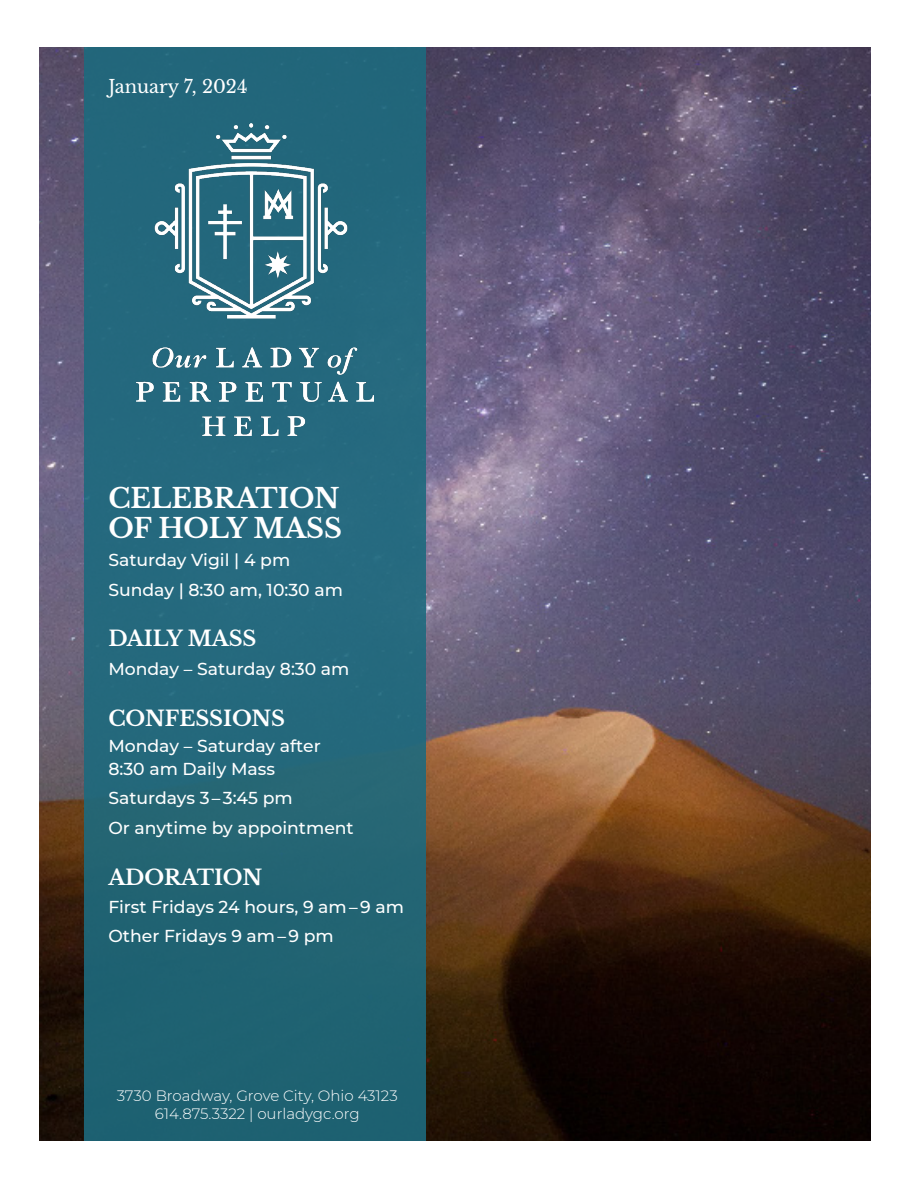
<style>
.page{position:relative;width:918px;height:1188px;background:#fff}
.page>*{position:absolute;margin:0;border:0;box-sizing:border-box;transform-origin:0 0}
.t1{font:700 27px/30px "Libre Baskerville";color:#fff}
.Section{font:700 21px "Libre Baskerville";color:#fff}
.t2{font:18px "Libre Baskerville";color:#fff}
.Text{font:500 17.25px/22.5px "Montserrat";color:#fff}
.t3{font:300 15px "Montserrat";color:#fff}
</style>
<div class="page">
<img style="left:39px;top:47px;width:832px;height:1094px">
<div style="left:84px;top:47px;width:342px;height:1094px;background:#24677b"></div>
<img style="left:136px;top:123px;width:238px;height:313px">
<p class="t2" style="left:108px;top:76px;width:141px">January 7, 2024</p>
<p class="t1" style="left:108px;top:483px;width:235px">CELEBRATION<br>OF HOLY MASS</p>
<p class="Text" style="left:108px;top:548px;width:183px">Saturday Vigil | 4 pm</p>
<p class="Text" style="left:108px;top:578px;width:236px">Sunday | 8:30 am, 10:30 am</p>
<p class="Section" style="left:108px;top:626px;width:150px">DAILY MASS</p>
<p class="Text" style="left:108px;top:657px;width:243px">Monday – Saturday 8:30 am</p>
<p class="Section" style="left:108px;top:705px;width:178px">CONFESSIONS</p>
<p class="Text" style="left:108px;top:734px;width:214px">Monday – Saturday after<br>8:30 am Daily Mass</p>
<p class="Text" style="left:108px;top:786px;width:186px">Saturdays 3 – 3:45 pm</p>
<p class="Text" style="left:108px;top:816px;width:247px">Or anytime by appointment</p>
<p class="Section" style="left:108px;top:864px;width:155px">ADORATION</p>
<p class="Text" style="left:108px;top:895px;width:297px">First Fridays 24 hours, 9 am – 9 am</p>
<p class="Text" style="left:108px;top:924px;width:227px">Other Fridays 9 am – 9 pm</p>
<p class="t3" style="left:117px;top:1085px;width:282px">3730 Broadway, Grove City, Ohio 43123</p>
<p class="t3" style="left:155px;top:1103px;width:207px">614.875.3322 | ourladygc.org</p>
</div>
